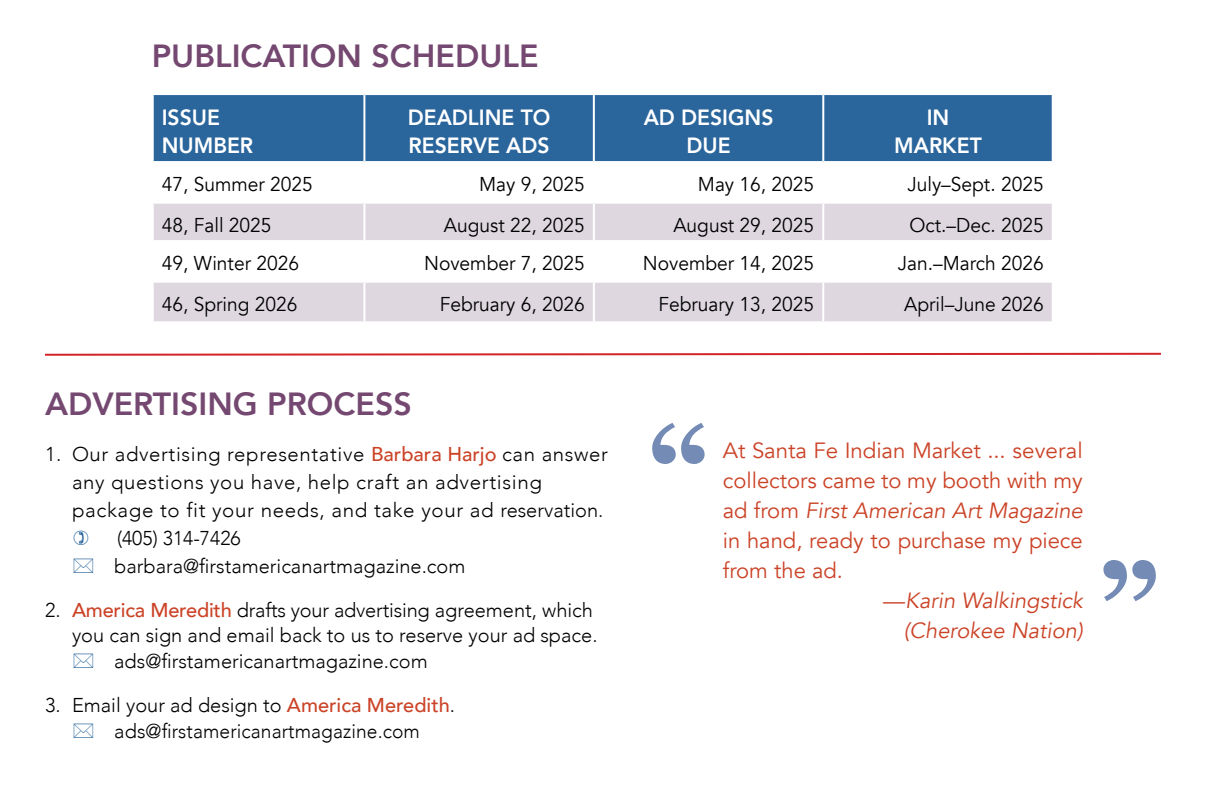
<style>
.page{position:relative;width:1224px;height:792px;background:#fff}
.page>*{position:absolute;margin:0;border:0;box-sizing:border-box;transform-origin:0 0}
.t1{font:700 120px "Georgia";color:#738bb5}
.heading{font:800 32px "Avenir";color:#744870}
.t2{font:22px/30px "Avenir";color:#cb4327;text-align:justify}
.table_heading{font:800 22px/28px "Avenir";color:#fff;scale:.96 1}
.t3{font:italic 22px/30px "Avenir";color:#cb4327;text-align:right}
.heading-2{font:300 20px/26px "Avenir";color:#000}
.table_text{font:20px "Avenir";color:#000;scale:.96 1}
.heading-3{font:300 20px/28px "Avenir";letter-spacing:.03em;color:#000}
.s1{font-weight:500;color:#cb4327}
.s2{font-style:italic}
.s3{font-style:normal}
</style>
<div class="page">
<div style="left:154px;top:95px;width:898px;height:66px;background:#2a669c"></div>
<svg style="left:154px;top:204px;width:898px;height:117px;fill:#ded7e0"></svg>
<hr style="left:363px;top:95px;width:2px;height:66px;background:#fff">
<hr style="left:593px;top:95px;width:2px;height:66px;background:#fff">
<hr style="left:822px;top:95px;width:2px;height:66px;background:#fff">
<hr style="left:363px;top:204px;width:2px;height:36px;background:#fff">
<hr style="left:593px;top:204px;width:2px;height:36px;background:#fff">
<hr style="left:822px;top:204px;width:2px;height:36px;background:#fff">
<hr style="left:152px;top:240px;width:212px;height:2px;background:#fff">
<hr style="left:364px;top:240px;width:230px;height:2px;background:#fff">
<hr style="left:363px;top:242px;width:2px;height:39px;background:#fff">
<hr style="left:594px;top:240px;width:229px;height:2px;background:#fff">
<hr style="left:593px;top:242px;width:2px;height:39px;background:#fff">
<hr style="left:823px;top:240px;width:231px;height:2px;background:#fff">
<hr style="left:822px;top:242px;width:2px;height:39px;background:#fff">
<hr style="left:152px;top:281px;width:212px;height:2px;background:#fff">
<hr style="left:364px;top:281px;width:230px;height:2px;background:#fff">
<hr style="left:363px;top:283px;width:2px;height:38px;background:#fff">
<hr style="left:594px;top:281px;width:229px;height:2px;background:#fff">
<hr style="left:593px;top:283px;width:2px;height:38px;background:#fff">
<hr style="left:823px;top:281px;width:231px;height:2px;background:#fff">
<hr style="left:822px;top:283px;width:2px;height:38px;background:#fff">
<svg style="left:45px;top:352px;width:1116px;height:4px"></svg>
<p class="heading" style="left:152px;top:31px;width:388px">PUBLICATION SCHEDULE</p>
<p class="table_heading" style="left:162px;top:103px;width:97px">ISSUE<br>NUMBER</p>
<p class="table_heading" style="left:408px;top:103px;width:150px">DEADLINE TO<br>RESERVE ADS</p>
<p class="table_heading" style="left:644px;top:103px;width:137px;text-align:center">AD DESIGNS<br>DUE</p>
<p class="table_heading" style="left:894px;top:103px;width:93px;text-align:center">IN<br>MARKET</p>
<p class="table_text" style="left:162px;top:172px;width:159px">47, Summer 2025</p>
<p class="table_text" style="left:479px;top:172px;width:112px">May 9, 2025</p>
<p class="table_text" style="left:698px;top:172px;width:123px">May 16, 2025</p>
<p class="table_text" style="left:908px;top:172px;width:143px">July–Sept. 2025</p>
<p class="table_text" style="left:162px;top:213px;width:116px">48, Fall 2025</p>
<p class="table_text" style="left:444px;top:213px;width:148px">August 22, 2025</p>
<p class="table_text" style="left:673px;top:213px;width:148px">August 29, 2025</p>
<p class="table_text" style="left:910px;top:213px;width:141px">Oct.–Dec. 2025</p>
<p class="table_text" style="left:162px;top:251px;width:145px">49, Winter 2026</p>
<p class="table_text" style="left:424px;top:251px;width:169px">November 7, 2025</p>
<p class="table_text" style="left:643px;top:251px;width:180px">November 14, 2025</p>
<p class="table_text" style="left:898px;top:251px;width:153px">Jan.–March 2026</p>
<p class="table_text" style="left:162px;top:292px;width:143px">46, Spring 2026</p>
<p class="table_text" style="left:440px;top:292px;width:153px">February 6, 2026</p>
<p class="table_text" style="left:659px;top:292px;width:164px">February 13, 2025</p>
<p class="table_text" style="left:904px;top:292px;width:147px">April–June 2026</p>
<p class="heading" style="left:45px;top:379px;width:368px">ADVERTISING PROCESS</p>
<p class="heading-3" style="left:72px;top:440px;width:537px;text-indent:-27px">1. Our advertising representative <span class="s1">Barbara Harjo</span> can answer any questions you have, help craft an advertising package to fit your needs, and take your ad reservation.</p>
<p class="heading-2" style="left:117px;top:525px;width:125px">(405) 314-7426</p>
<p class="heading-2" style="left:114px;top:553px;width:353px">barbara@firstamericanartmagazine.com</p>
<p class="heading-2" style="left:45px;top:597px;width:550px">2. <span class="s1">America Meredith</span> drafts your advertising agreement, which</p>
<p class="heading-2" style="left:72px;top:623px;width:527px">you can sign and email back to us to reserve your ad space.</p>
<p class="heading-2" style="left:114px;top:648px;width:315px">ads@firstamericanartmagazine.com</p>
<p class="heading-2" style="left:114px;top:692px;width:342px;text-indent:-69px">3. Email your ad design to <span class="s1">America Meredith</span>. ads@firstamericanartmagazine.com</p>
<p class="t1" style="left:648px;top:380px;width:64px">“</p>
<p class="t2" style="left:723px;top:435px;width:362px">At Santa Fe Indian Market ... several collectors came to my booth with my ad from <span class="s2">First American Art Magazine </span>in hand, ready to purchase my piece from the ad.</p>
<p class="t3" style="left:883px;top:585px;width:201px"><span class="s3">—</span>Karin Walkingstick (Cherokee Nation)</p>
<p class="t1" style="left:1098px;top:518px;width:64px">”</p>
</div>
